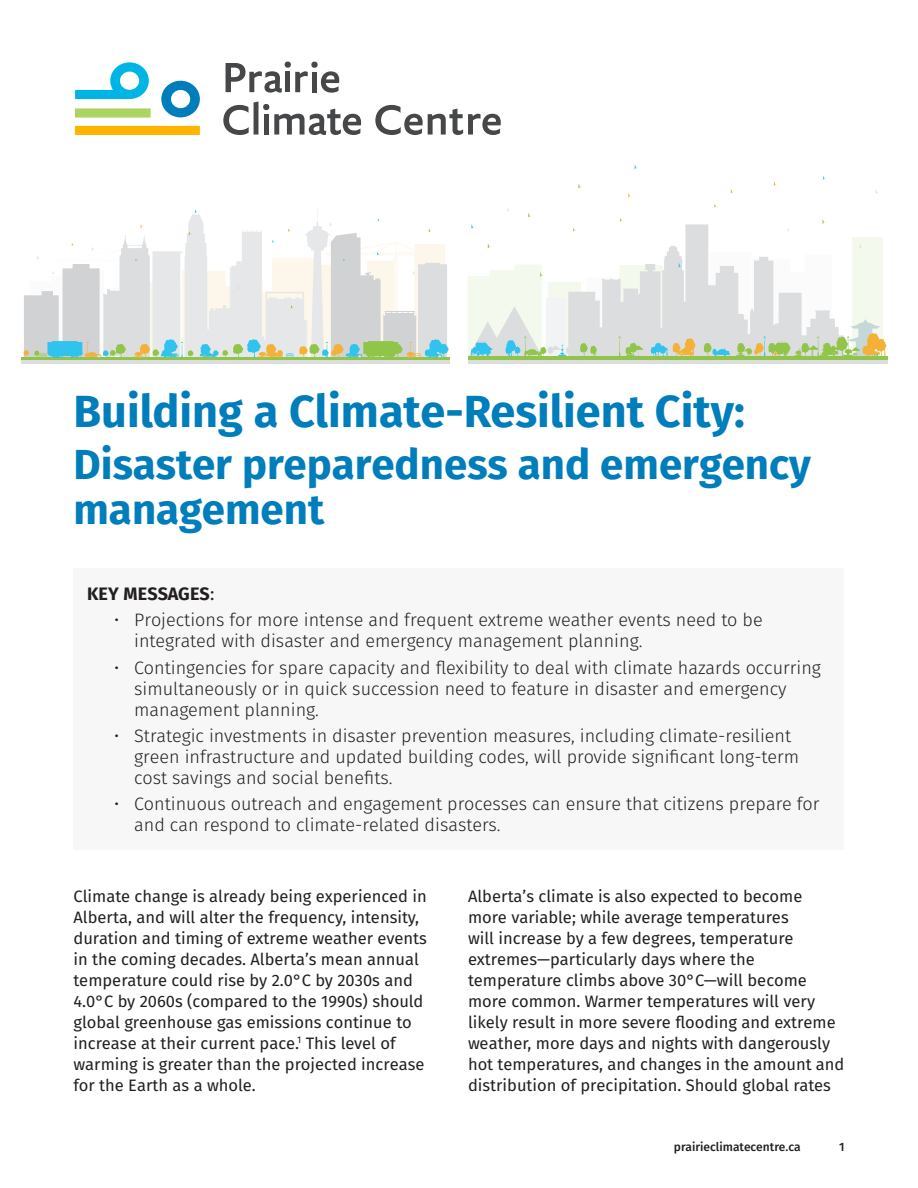
<style>
.page{position:relative;width:918px;height:1188px;background:#fff}
.page>*{position:absolute;margin:0;border:0;box-sizing:border-box;transform-origin:0 0}
.Publication_Title{font:700 45px "Fira Sans";color:#007dbb}
.Publication_Title-2{font:700 42px/45px "Fira Sans";color:#007dbb}
.Body_copy{font:300 18px/21px "Fira Sans";color:#231f20}
.Body_copy-2{font:700 18px "Fira Sans";letter-spacing:.01em;color:#231f20}
.Body_copy-3{font:16.5px/21px "Fira Sans";color:#231f20}
.copyright_running_he{font:500 12px "Fira Sans";color:#231f20}
.s1{font-weight:400}
</style>
<div class="page">
<div style="left:74px;top:568px;width:770px;height:281px;background:#f7f7f8"></div>
<svg style="left:161px;top:81px;width:39px;height:36px"></svg>
<div style="left:75px;top:108px;width:76px;height:10px;background:#add461"></div>
<div style="left:75px;top:126px;width:125px;height:9px;background:#ffb500"></div>
<svg style="left:75px;top:62px;width:74px;height:37px"></svg>
<svg style="left:226px;top:62px;width:82px;height:31px"></svg>
<div style="left:311px;top:62px;width:7px;height:6px;background:#464748;border-radius:50%"></div>
<div style="left:312px;top:72px;width:5px;height:20px;background:#464748"></div>
<svg style="left:321px;top:71px;width:18px;height:22px"></svg>
<svg style="left:223px;top:102px;width:138px;height:33px"></svg>
<svg style="left:375px;top:105px;width:126px;height:30px"></svg>
<hr style="left:21px;top:360px;width:429px;height:4px;background:#dcdddf">
<hr style="left:21px;top:358px;width:429px;height:2px;background:#91c54a">
<svg style="left:24px;top:209px;width:425px;height:149px"></svg>
<div style="left:468px;top:359px;width:420px;height:5px;background:#dcdddf"></div>
<hr style="left:468px;top:356px;width:420px;height:3px;background:#91c54a">
<svg style="left:578px;top:184px;width:4px;height:5px"></svg>
<svg style="left:730px;top:189px;width:4px;height:5px"></svg>
<svg style="left:468px;top:204px;width:418px;height:153px"></svg>
<p class="Publication_Title" style="left:74px;top:380px;width:673px">Building a Climate-Resilient City:</p>
<p class="Publication_Title-2" style="left:74px;top:445px;width:739px">Disaster preparedness and emergency management</p>
<p class="Body_copy-2" style="left:87px;top:581px;width:129px">KEY MESSAGES<span class="s1">:</span></p>
<p class="Body_copy" style="left:134px;top:611px;width:630px;text-indent:-20px">• Projections for more intense and frequent extreme weather events need to be integrated with disaster and emergency management planning.</p>
<p class="Body_copy" style="left:134px;top:658px;width:688px;text-indent:-20px">• Contingencies for spare capacity and flexibility to deal with climate hazards occurring simultaneously or in quick succession need to feature in disaster and emergency management planning.</p>
<p class="Body_copy" style="left:134px;top:727px;width:667px;text-indent:-20px">• Strategic investments in disaster prevention measures, including climate-resilient green infrastructure and updated building codes, will provide significant long-term cost savings and social benefits.</p>
<p class="Body_copy" style="left:134px;top:795px;width:687px;text-indent:-20px">• Continuous outreach and engagement processes can ensure that citizens prepare for and can respond to climate-related disasters.</p>
<p class="Body_copy-3" style="left:74px;top:887px;width:355px">Climate change is already being experienced in Alberta, and will alter the frequency, intensity, duration and timing of extreme weather events in the coming decades. Alberta’s mean annual temperature could rise by 2.0°C by 2030s and 4.0°C by 2060s (compared to the 1990s) should global greenhouse gas emissions continue to increase at their current pace.<sup>1</sup> This level of warming is greater than the projected increase for the Earth as a whole.</p>
<p class="Body_copy-3" style="left:468px;top:887px;width:378px">Alberta’s climate is also expected to become more variable; while average temperatures<br>will increase by a few degrees, temperature extremes—particularly days where the temperature climbs above 30°C—will become more common. Warmer temperatures will very likely result in more severe flooding and extreme weather, more days and nights with dangerously hot temperatures, and changes in the amount and distribution of precipitation. Should global rates</p>
<p class="copyright_running_he" style="left:674px;top:1139px;width:128px">prairieclimatecentre.ca</p>
<p class="copyright_running_he" style="left:839px;top:1139px;width:7px">1</p>
</div>
